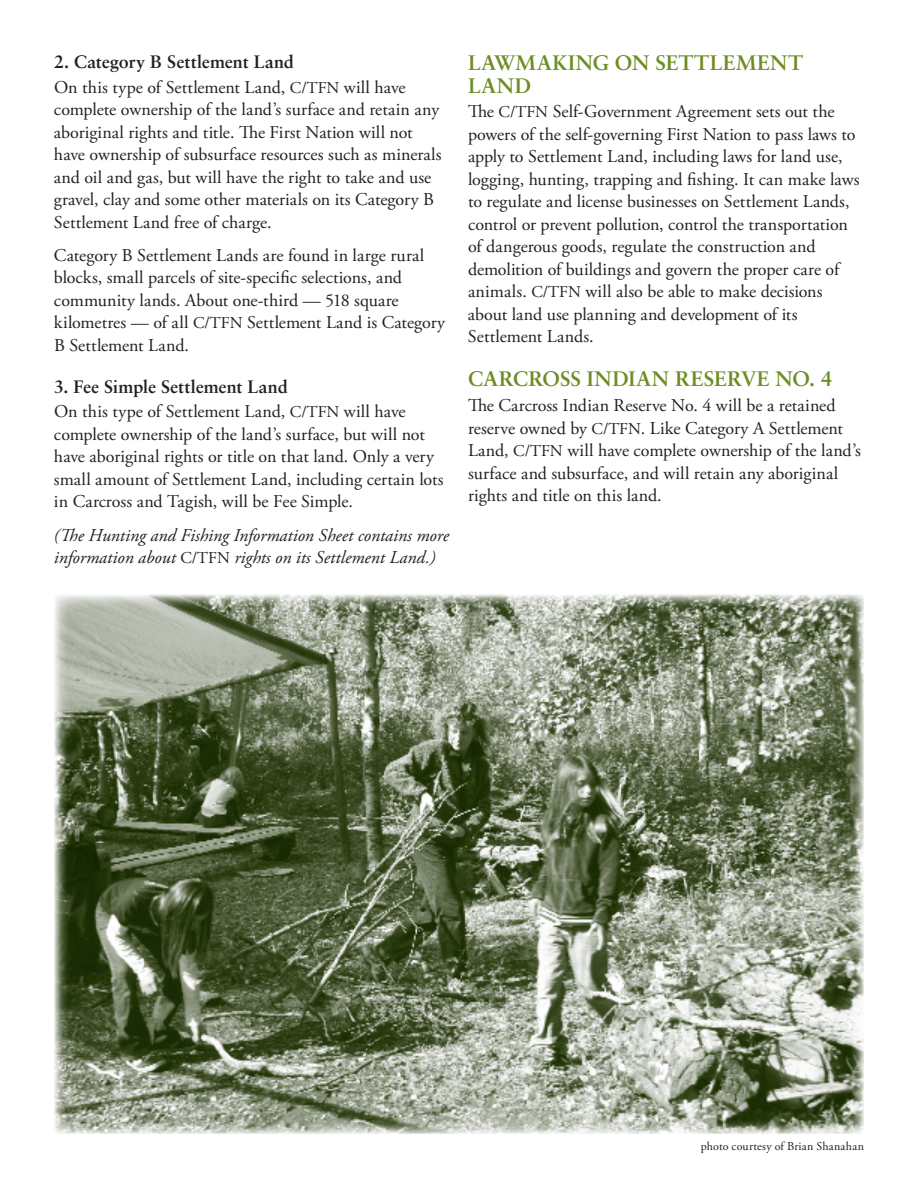
<style>
.page{position:relative;width:918px;height:1188px;background:#fff}
.page>*{position:absolute;margin:0;border:0;box-sizing:border-box;transform-origin:0 0}
.t1{font:700 21px/22.5px "Sabon";letter-spacing:.01em;color:#6d8d23}
.t2{font:18px/22.5px "Adobe Garamond Pro";color:#231f20}
.t3{font:italic 18px/22.5px "Adobe Garamond Pro";color:#231f20}
.t4{font:700 18px "Sabon";color:#231f20}
.t5{font:12px "Adobe Garamond Pro";letter-spacing:.02em;color:#231f20}
.s1{font-size:16.5px}
.s2{font-style:normal;font-size:16.5px}
</style>
<div class="page">
<img style="left:54px;top:594px;width:810px;height:540px">
<p class="t4" style="left:54px;top:50px;width:241px">2. Category B Settlement Land</p>
<p class="t2" style="left:54px;top:76px;width:389px">On this type of Settlement Land, <span class="s1">C/TFN</span> will have complete ownership of the land’s surface and retain any aboriginal rights and title. The First Nation will not have ownership of subsurface resources such as minerals and oil and gas, but will have the right to take and use gravel, clay and some other materials on its Category B Settlement Land free of charge.</p>
<p class="t2" style="left:54px;top:245px;width:393px">Category B Settlement Lands are found in large rural blocks, small parcels of site-specific selections, and community lands. About one-third — 518 square kilometres — of all <span class="s1">C/TFN</span> Settlement Land is Category B Settlement Land.</p>
<p class="t4" style="left:54px;top:375px;width:235px">3. Fee Simple Settlement Land</p>
<p class="t2" style="left:54px;top:401px;width:391px">On this type of Settlement Land, <span class="s1">C/TFN</span> will have complete ownership of the land’s surface, but will not have aboriginal rights or title on that land. Only a very small amount of Settlement Land, including certain lots in Carcross and Tagish, will be Fee Simple.</p>
<p class="t3" style="left:54px;top:524px;width:397px">(The Hunting and Fishing Information Sheet contains more information about <span class="s2">C/TFN</span> rights on its Settlement Land.)</p>
<p class="t1" style="left:468px;top:51px;width:337px">LAWMAKING ON SETTLEMENT<br>LAND</p>
<p class="t2" style="left:468px;top:101px;width:393px">The <span class="s1">C/TFN</span> Self-Government Agreement sets out the powers of the self-governing First Nation to pass laws to apply to Settlement Land, including laws for land use, logging, hunting, trapping and fishing. It can make laws to regulate and license businesses on Settlement Lands, control or prevent pollution, control the transportation of dangerous goods, regulate the construction and demolition of buildings and govern the proper care of animals. <span class="s1">C/TFN</span> will also be able to make decisions about land use planning and development of its Settlement Lands.</p>
<p class="t1" style="left:468px;top:367px;width:366px">CARCROSS INDIAN RESERVE NO. 4</p>
<p class="t2" style="left:468px;top:395px;width:395px">The Carcross Indian Reserve No. 4 will be a retained reserve owned by <span class="s1">C/TFN</span>. Like Category A Settlement Land, <span class="s1">C/TFN</span> will have complete ownership of the land’s surface and subsurface, and will retain any aboriginal rights and title on this land.</p>
<p class="t5" style="left:701px;top:1139px;width:165px">photo courtesy of Brian Shanahan</p>
</div>
